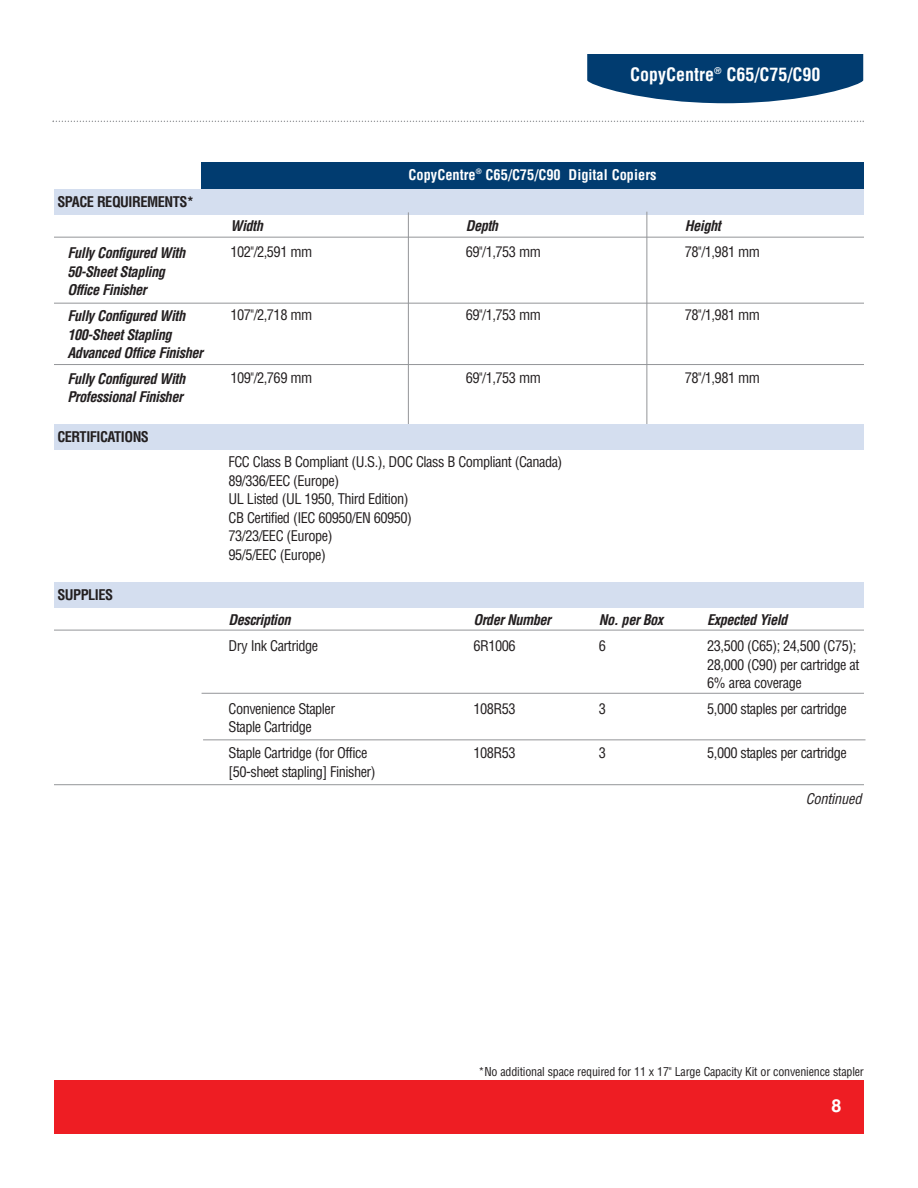
<style>
.page{position:relative;width:918px;height:1188px;background:#fff}
.page>*{position:absolute;margin:0;border:0;box-sizing:border-box;transform-origin:0 0}
.t1{font:700 condensed 18px "Helvetica";color:#fff}
.t2{font:700 18px "Helvetica";color:#fff}
.t3{font:condensed 14.4px/18.5px "Helvetica";letter-spacing:-.035em;color:#231f20}
.t4{font:italic 700 condensed 14.4px/18.5px "Helvetica";color:#231f20}
.t5{font:700 condensed 14.4px "Helvetica";letter-spacing:-.035em;color:#231f20}
.t6{font:700 condensed 14.4px "Helvetica";color:#fff}
.t7{font:italic condensed 14.4px "Helvetica";color:#231f20}
.t8{font:condensed 12px "Helvetica";letter-spacing:-.015em;color:#231f20}
</style>
<div class="page">
<div style="left:54px;top:189px;width:810px;height:25px;background:#d4deef"></div>
<div style="left:202px;top:162px;width:662px;height:27px;background:#013c70"></div>
<div style="left:54px;top:582px;width:810px;height:26px;background:#d4deef"></div>
<hr style="left:408px;top:212px;width:1px;height:230px;background:#939598">
<hr style="left:646px;top:212px;width:1px;height:230px;background:#939598">
<div style="left:54px;top:424px;width:810px;height:26px;background:#d4deef"></div>
<hr style="left:54px;top:364px;width:810px;height:1px;background:#939598">
<hr style="left:54px;top:303px;width:810px;height:1px;background:#939598">
<hr style="left:54px;top:237px;width:810px;height:1px;background:#939598">
<svg style="left:587px;top:54px;width:276px;height:49px;background:#215582"></svg>
<svg style="left:52px;top:121px;width:812px;height:1px"></svg>
<hr style="left:54px;top:630px;width:810px;height:1px;background:#939598">
<hr style="left:54px;top:784px;width:810px;height:1px;background:#939598">
<hr style="left:202px;top:693px;width:662px;height:1px;background:#939598">
<hr style="left:203px;top:739px;width:663px;height:1px;background:#939598">
<div style="left:54px;top:1080px;width:810px;height:54px;background:#ee1d23"></div>
<p class="t1" style="left:630px;top:67px;width:192px">CopyCentre<sup>®</sup> C65/C75/C90</p>
<p class="t5" style="left:57px;top:196px;width:138px">SPACE REQUIREMENTS*</p>
<p class="t4" style="left:68px;top:245px;width:122px">Fully Configured With<br>50-SheetStapling<br>Office Finisher</p>
<p class="t4" style="left:68px;top:308px;width:140px">Fully Configured With<br>100-SheetStapling<br>Advanced Office Finisher</p>
<p class="t4" style="left:68px;top:371px;width:122px">Fully Configured With<br>ProfessionalFinisher</p>
<p class="t5" style="left:57px;top:432px;width:93px">CERTIFICATIONS</p>
<p class="t5" style="left:57px;top:590px;width:57px">SUPPLIES</p>
<p class="t6" style="left:409px;top:169px;width:249px">CopyCentre<sup>®</sup> C65/C75/C90 Digital Copiers</p>
<p class="t4" style="left:231px;top:218px;width:37px">Width</p>
<p class="t4" style="left:466px;top:218px;width:37px">Depth</p>
<p class="t4" style="left:685px;top:218px;width:40px">Height</p>
<p class="t3" style="left:231px;top:244px;width:83px">102"/2,591 mm</p>
<p class="t3" style="left:466px;top:244px;width:77px">69"/1,753 mm</p>
<p class="t3" style="left:685px;top:244px;width:77px">78"/1,981 mm</p>
<p class="t3" style="left:231px;top:307px;width:83px">107"/2,718 mm</p>
<p class="t3" style="left:466px;top:307px;width:77px">69"/1,753 mm</p>
<p class="t3" style="left:685px;top:307px;width:77px">78"/1,981 mm</p>
<p class="t3" style="left:231px;top:370px;width:83px">109"/2,769 mm</p>
<p class="t3" style="left:466px;top:370px;width:77px">69"/1,753 mm</p>
<p class="t3" style="left:685px;top:370px;width:77px">78"/1,981 mm</p>
<p class="t3" style="left:229px;top:454px;width:335px">FCC Class B Compliant (U.S.), DOC Class B Compliant (Canada)<br>89/336/EEC (Europe)<br>UL Listed (UL 1950, Third Edition)<br>CB Certified (IEC 60950/EN 60950)<br>73/23/EEC (Europe)<br>95/5/EEC (Europe)</p>
<p class="t4" style="left:229px;top:612px;width:66px">Description</p>
<p class="t4" style="left:473px;top:612px;width:82px">OrderNumber</p>
<p class="t4" style="left:599px;top:612px;width:69px">No.perBox</p>
<p class="t4" style="left:707px;top:612px;width:85px">Expected Yield</p>
<p class="t3" style="left:229px;top:638px;width:91px">Dry Ink Cartridge</p>
<p class="t3" style="left:473px;top:638px;width:44px">6R1006</p>
<p class="t3" style="left:599px;top:638px;width:9px">6</p>
<p class="t3" style="left:707px;top:638px;width:154px">23,500 (C65); 24,500 (C75);<br>28,000 (C90) per cartridge at<br>6% area coverage</p>
<p class="t3" style="left:229px;top:701px;width:108px">Convenience Stapler</p>
<p class="t3" style="left:473px;top:701px;width:44px">108R53</p>
<p class="t3" style="left:599px;top:701px;width:9px">3</p>
<p class="t3" style="left:707px;top:701px;width:141px">5,000 staples per cartridge</p>
<p class="t3" style="left:229px;top:715px;width:140px;line-height:25.8px">Staple Cartridge<br>Staple Cartridge (for Office</p>
<p class="t3" style="left:473px;top:745px;width:44px">108R53</p>
<p class="t3" style="left:599px;top:745px;width:9px">3</p>
<p class="t3" style="left:707px;top:745px;width:141px">5,000 staples per cartridge</p>
<p class="t3" style="left:229px;top:763px;width:149px">[50-sheet stapling] Finisher)</p>
<p class="t7" style="left:806px;top:793px;width:60px">Continued</p>
<p class="t8" style="left:479px;top:1067px;width:387px">*No additional space required for 11 x 17" Large Capacity Kit or convenience stapler</p>
<p class="t2" style="left:831px;top:1099px;width:12px">8</p>
</div>
